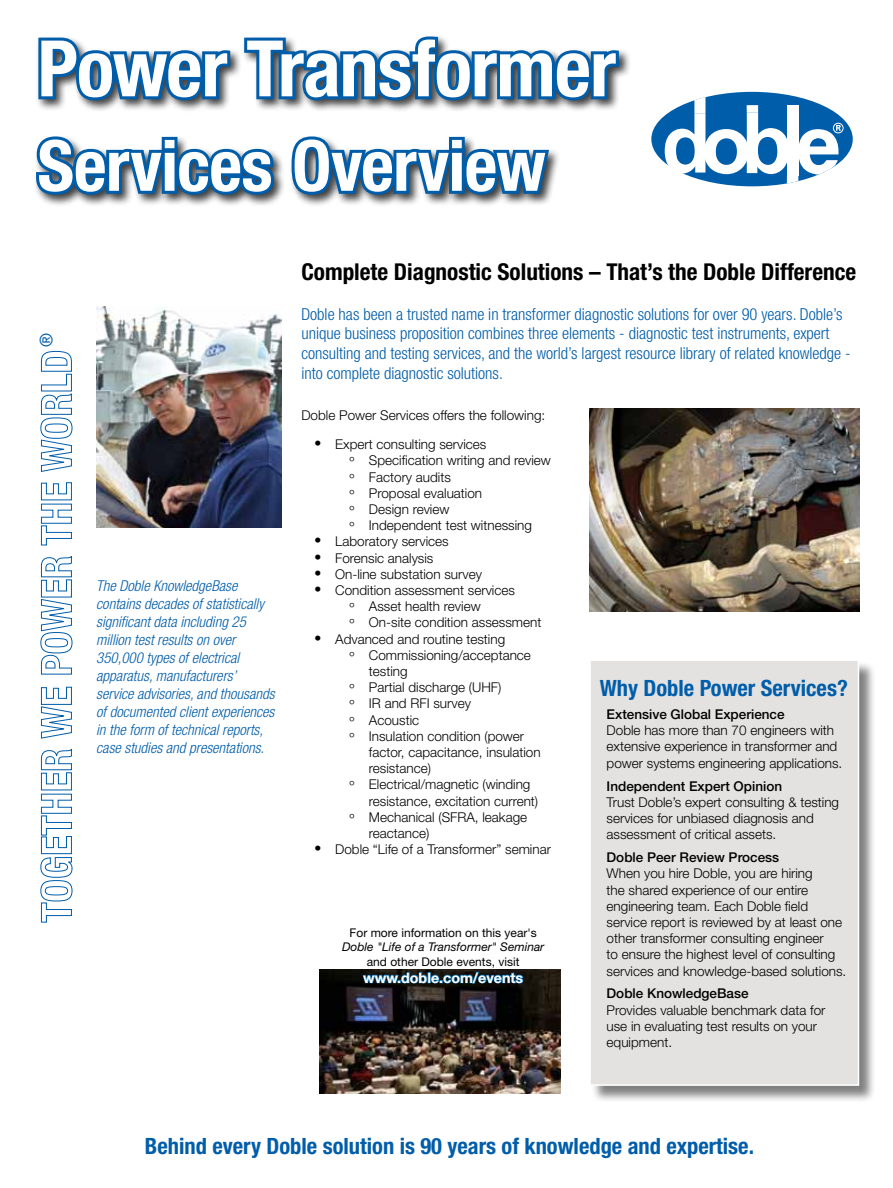
<style>
.page{position:relative;width:893px;height:1188px;background:#fff}
.page>*{position:absolute;margin:0;border:0;box-sizing:border-box;transform-origin:0 0}
.t1{font:700 condensed 78px "Helvetica Neue";letter-spacing:-.01em;color:#fff}
.t2{font:700 condensed 70.5px "Helvetica Neue";letter-spacing:-.01em;color:#fff}
.t3{font:700 condensed 23.25px "Helvetica Neue";color:#000}
.t4{font:700 condensed 22.5px "Helvetica Neue";color:#005daa}
.t5{font:condensed 17.55px "Helvetica Neue";color:#005daa}
.t6{font:300 condensed 16.5px/19.8px "Helvetica Neue";color:#005daa}
.t7{font:italic 300 condensed 15px/18px "Helvetica Neue";color:#005daa}
.t8{font:700 14.25px "Helvetica Neue";color:#fff}
.t9{font:300 13.5px/16.2px "Helvetica Neue";color:#000}
.t10{font:500 13.5px "Helvetica Neue";color:#000}
.t11{font:12px "Helvetica Neue";color:#000}
.t12{font:italic 12px "Helvetica Neue";color:#000}
.s1{font-family:"Times";font-weight:400;font-size:18px}
.s2{font-family:"Times New Roman";font-weight:400;font-size:18px}
</style>
<div class="page">
<div style="left:591px;top:661px;width:285px;height:442px;background:#000;opacity:.5"></div>
<div style="left:589px;top:659px;width:270px;height:427px;background:#e3e2e1;border:2px solid #fff"></div>
<svg style="left:40px;top:351px;width:33px;height:572px"></svg>
<div style="left:33px;top:34px;width:598px;height:173px;background:#000;opacity:.75"></div>
<svg style="left:35px;top:35px;width:198px;height:68px"></svg>
<svg style="left:241px;top:34px;width:381px;height:69px"></svg>
<svg style="left:33px;top:133px;width:244px;height:65px"></svg>
<svg style="left:289px;top:133px;width:264px;height:65px"></svg>
<div style="left:651px;top:92px;width:202px;height:94px;background:#005daa;border-radius:50%"></div>
<div style="left:833px;top:123px;width:10px;height:10px;border:1px solid #fff;border-radius:50%"></div>
<svg style="left:665px;top:97px;width:176px;height:86px"></svg>
<img style="left:96px;top:307px;width:186px;height:220px">
<img style="left:589px;top:409px;width:270px;height:202px">
<img style="left:319px;top:970px;width:241px;height:123px">
<svg style="left:362px;top:972px;width:161px;height:15px;background:#0c3144"></svg>
<h1 class="t1" style="left:38px;top:21px;width:580px">Power Transformer</h1>
<h2 class="t2" style="left:38px;top:123px;width:510px">Services Overview</h2>
<p class="t5" style="left:36px;top:347px;width:15px;rotate:-90deg">®</p>
<h3 class="t3" style="left:301px;top:258px;width:556px">Complete Diagnostic Solutions – That’s the Doble Difference</h3>
<p class="t7" style="left:96px;top:577px;width:180px">The Doble KnowledgeBase contains decades of statistically significant data including 25 million test results on over<br>350,000 types of electrical apparatus, manufacturers’ service advisories, and thousands of documented client experiences in the form of technical reports, case studies and presentations.</p>
<p class="t6" style="left:301px;top:304px;width:551px">Doble has been a trusted name in transformer diagnostic solutions for over 90 years. Doble’s unique business proposition combines three elements - diagnostic test instruments, expert consulting and testing services, and the world’s largest resource library of related knowledge - into complete diagnostic solutions.</p>
<p class="t9" style="left:301px;top:406px;width:245px">Doble Power Services offers the following:</p>
<p class="t9" style="left:349px;top:436px;width:204px;text-indent:-34px"><span class="s1">•</span> Expert consulting services<br><span class="s2">◦</span> Specification writing and review <span class="s2">◦</span> Factory audits<br><span class="s2">◦</span> Proposal evaluation<br><span class="s2">◦</span> Design review<br><span class="s2">◦</span> Independent test witnessing</p>
<p class="t9" style="left:315px;top:533px;width:135px"><span class="s1">•</span> Laboratory services</p>
<p class="t9" style="left:315px;top:549px;width:120px"><span class="s1">•</span> Forensic analysis</p>
<p class="t9" style="left:315px;top:566px;width:168px"><span class="s1">•</span> On-line substation survey</p>
<p class="t9" style="left:349px;top:582px;width:194px;text-indent:-34px"><span class="s1">•</span> Condition assessment services<br><span class="s2">◦</span> Asset health review<br><span class="s2">◦</span> On-site condition assessment</p>
<p class="t9" style="left:315px;top:630px;width:192px"><span class="s1">•</span> Advanced and routine testing</p>
<p class="t9" style="left:349px;top:647px;width:184px"><span class="s2">◦</span> Commissioning/acceptance</p>
<p class="t9" style="left:369px;top:663px;width:40px">testing</p>
<p class="t9" style="left:349px;top:679px;width:154px"><span class="s2">◦</span> Partial discharge (UHF)</p>
<p class="t9" style="left:349px;top:695px;width:124px"><span class="s2">◦</span> IR and RFI survey</p>
<p class="t9" style="left:349px;top:711px;width:72px"><span class="s2">◦</span> Acoustic</p>
<p class="t9" style="left:349px;top:728px;width:177px"><span class="s2">◦</span> Insulation condition (power</p>
<p class="t9" style="left:369px;top:744px;width:173px">factor, capacitance, insulation</p>
<p class="t9" style="left:369px;top:760px;width:64px">resistance)</p>
<p class="t9" style="left:349px;top:776px;width:183px"><span class="s2">◦</span> Electrical/magnetic (winding</p>
<p class="t9" style="left:369px;top:792px;width:171px">resistance, excitation current)</p>
<p class="t9" style="left:349px;top:809px;width:180px"><span class="s2">◦</span> Mechanical (SFRA, leakage</p>
<p class="t9" style="left:369px;top:825px;width:62px">reactance)</p>
<p class="t9" style="left:315px;top:841px;width:238px"><span class="s1">•</span> Doble “Life of a Transformer” seminar</p>
<p class="t11" style="left:350px;top:925px;width:189px">For more information on this year's</p>
<p class="t12" style="left:342px;top:940px;width:204px">Doble "Life of a Transformer" Seminar</p>
<p class="t11" style="left:367px;top:954px;width:154px">and other Doble events, visit</p>
<p class="t8" style="left:363px;top:969px;width:161px">www.doble.com/events</p>
<h3 class="t4" style="left:600px;top:674px;width:250px">Why Doble Power Services?</h3>
<p class="t10" style="left:607px;top:706px;width:180px">Extensive Global Experience</p>
<p class="t9" style="left:607px;top:722px;width:237px">Doble has more than 70 engineers with extensive experience in transformer and power systems engineering applications.</p>
<p class="t10" style="left:607px;top:778px;width:177px">Independent Expert Opinion</p>
<p class="t9" style="left:607px;top:794px;width:234px">Trust Doble’s expert consulting &amp; testing services for unbiased diagnosis and assessment of critical assets.</p>
<p class="t10" style="left:607px;top:849px;width:174px">Doble Peer Review Process</p>
<p class="t9" style="left:607px;top:865px;width:241px">When you hire Doble, you are hiring<br>the shared experience of our entire engineering team. Each Doble field service report is reviewed by at least one other transformer consulting engineer<br>to ensure the highest level of consulting services and knowledge-based solutions.</p>
<p class="t10" style="left:607px;top:986px;width:144px">Doble KnowledgeBase</p>
<p class="t9" style="left:607px;top:1001px;width:220px">Provides valuable benchmark data for use in evaluating test results on your equipment.</p>
<h3 class="t4" style="left:145px;top:1133px;width:611px">Behind every Doble solution is 90 years of knowledge and expertise.</h3>
</div>
